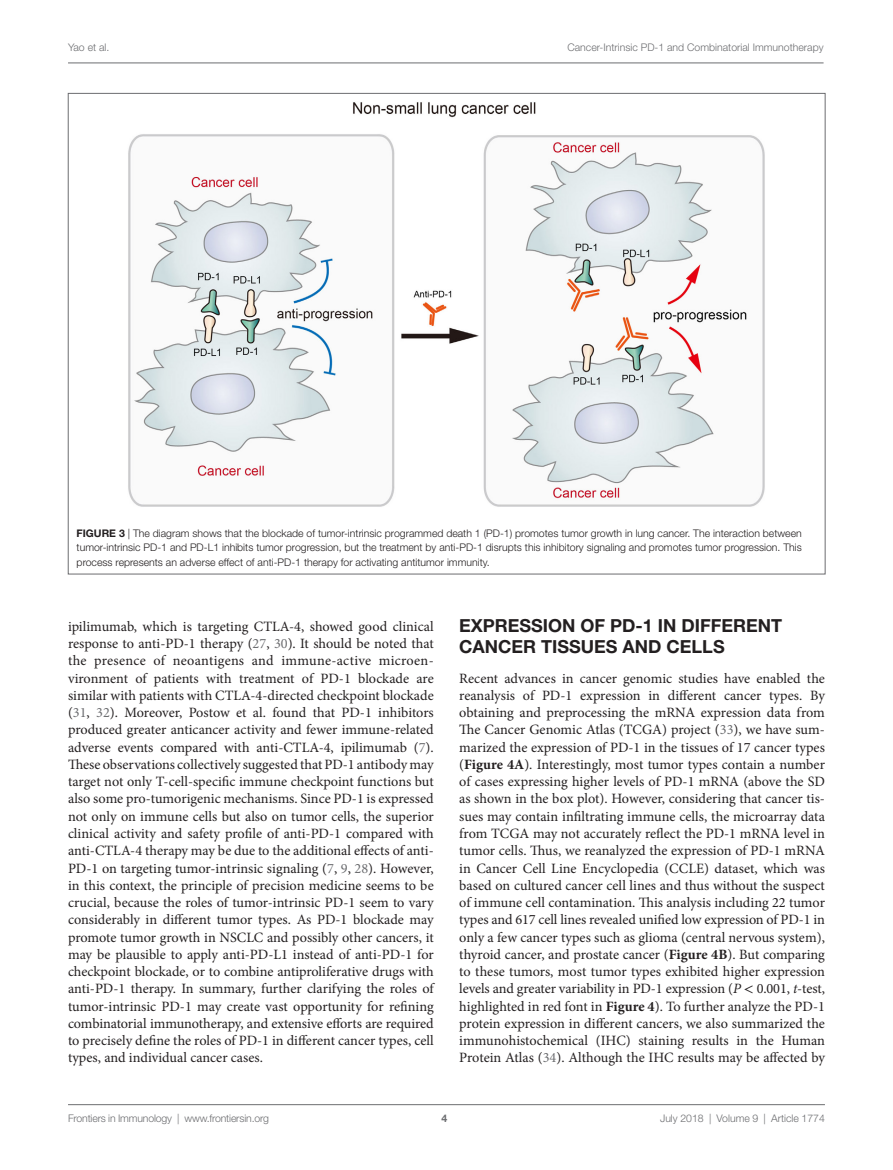
<style>
.page{position:relative;width:893px;height:1170px;background:#fff}
.page>*{position:absolute;margin:0;border:0;box-sizing:border-box;transform-origin:0 0}
.t1{font:700 18px/21px "Helvetica Neue LT Std";color:#231f20}
.t2{font:14.25px/17.2px "Minion Pro";color:#231f20;text-align:justify}
.t3{font:300 10.5px/14.2px "Helvetica Neue LT Std";color:#231f20;text-align:justify}
.t4{font:300 10.5px "Helvetica Neue LT Std";color:#6c6d70}
.t5{font:700 10.5px "Helvetica Neue LT Std";color:#231f20}
.t6{font:700 10.5px "Helvetica Neue LT Std";color:#6c6d70}
.s1{font-weight:700}
.s2{color:#6c6d70}
.s3{font-style:italic}
.s4{font-family:"STIX General"}
</style>
<div class="page">
<img style="left:128px;top:102px;width:637px;height:405px">
<hr style="left:68px;top:63px;width:756px;height:1px;background:#6c6d70">
<hr style="left:68px;top:1104px;width:757px;height:1px;background:#6c6d70">
<p class="t4" style="left:68px;top:41px;width:43px">Yao et al.</p>
<p class="t4" style="left:567px;top:41px;width:258px">Cancer-Intrinsic PD-1 and Combinatorial Immunotherapy</p>
<p class="t3" style="left:77px;top:526px;width:727px;text-indent:33px"><span class="s1">E 3</span> | The diagram shows that the blockade of tumor-intrinsic programmed death 1 (PD-1) promotes tumor growth in lung cancer. The interaction between tumor-intrinsic PD-1 and PD-L1 inhibits tumor progression, but the treatment by anti-PD-1 disrupts this inhibitory signaling and promotes tumor progression. This process represents an adverse effect of anti-PD-1 therapy for activating antitumor immunity.</p>
<p class="t5" style="left:77px;top:527px;width:18px">FIGUR</p>
<p class="t2" style="left:68px;top:617px;width:367px">ipilimumab, which is targeting CTLA-4, showed good clinical response to anti-PD-1 therapy (<span class="s2">27</span>, <span class="s2">30</span>). It should be noted that the presence of neoantigens and immune-active microen&shy;vironment of patients with treatment of PD-1 blockade are similar with patients with CTLA-4-directed checkpoint blockade (<span class="s2">31</span>, <span class="s2">32</span>). Moreover, Postow et al. found that PD-1 inhibitors produced greater anticancer activity and fewer immune-related adverse events compared with anti-CTLA-4, ipilimumab (<span class="s2">7</span>).<br>These observations collectively suggested that PD-1 antibody may target not only T-cell-specific immune checkpoint functions but also some pro-tumorigenic mechanisms. Since PD-1 is expressed not only on immune cells but also on tumor cells, the superior clinical activity and safety profile of anti-PD-1 compared with anti-CTLA-4 therapy may be due to the additional effects of anti-PD-1 on targeting tumor-intrinsic signaling (<span class="s2">7</span>, <span class="s2">9</span>, <span class="s2">28</span>). However, in this context, the principle of precision medicine seems to be crucial, because the roles of tumor-intrinsic PD-1 seem to vary considerably in different tumor types. As PD-1 blockade may promote tumor growth in NSCLC and possibly other cancers, it may be plausible to apply anti-PD-L1 instead of anti-PD-1 for checkpoint blockade, or to combine antiproliferative drugs with anti-PD-1 therapy. In summary, further clarifying the roles of tumor-intrinsic PD-1 may create vast opportunity for refining combinatorial immunotherapy, and extensive efforts are required to precisely define the roles of PD-1 in different cancer types, cell types, and individual cancer cases.</p>
<p class="t1" style="left:459px;top:614px;width:325px">EXPRESSION OF PD-1 IN DIFFERENT<br>CANCER TISSUES AND CELLS</p>
<p class="t2" style="left:459px;top:669px;width:367px">Recent advances in cancer genomic studies have enabled the reanalysis of PD-1 expression in different cancer types. By obtaining and preprocessing the mRNA expression data from The Cancer Genomic Atlas (TCGA) project (<span class="s2">33</span>), we have sum&shy;marized the expression of PD-1 in the tissues of 17 cancer types (<span class="s1">Figure 4A</span>). Interestingly, most tumor types contain a number of cases expressing higher levels of PD-1 mRNA (above the SD as shown in the box plot). However, considering that cancer tis&shy;sues may contain infiltrating immune cells, the microarray data from TCGA may not accurately reflect the PD-1 mRNA level in tumor cells. Thus, we reanalyzed the expression of PD-1 mRNA in Cancer Cell Line Encyclopedia (CCLE) dataset, which was based on cultured cancer cell lines and thus without the suspect of immune cell contamination. This analysis including 22 tumor types and 617 cell lines revealed unified low expression of PD-1 in only a few cancer types such as glioma (central nervous system), thyroid cancer, and prostate cancer (<span class="s1">Figure 4B</span>). But comparing to these tumors, most tumor types exhibited higher expression levels and greater variability in PD-1 expression (<span class="s3">P</span> <span class="s4">&lt;</span> 0.001, <span class="s3">t</span>-test, highlighted in red font in <span class="s1">Figure 4</span>). To further analyze the PD-1 protein expression in different cancers, we also summarized the immunohistochemical (IHC) staining results in the Human Protein Atlas (<span class="s2">34</span>). Although the IHC results may be affected by</p>
<p class="t4" style="left:68px;top:1111px;width:203px">Frontiers in Immunology | www.frontiersin.org</p>
<p class="t4" style="left:660px;top:1111px;width:166px">July 2018 | Volume 9 | Article 1774</p>
<p class="t6" style="left:441px;top:1111px;width:7px">4</p>
</div>
